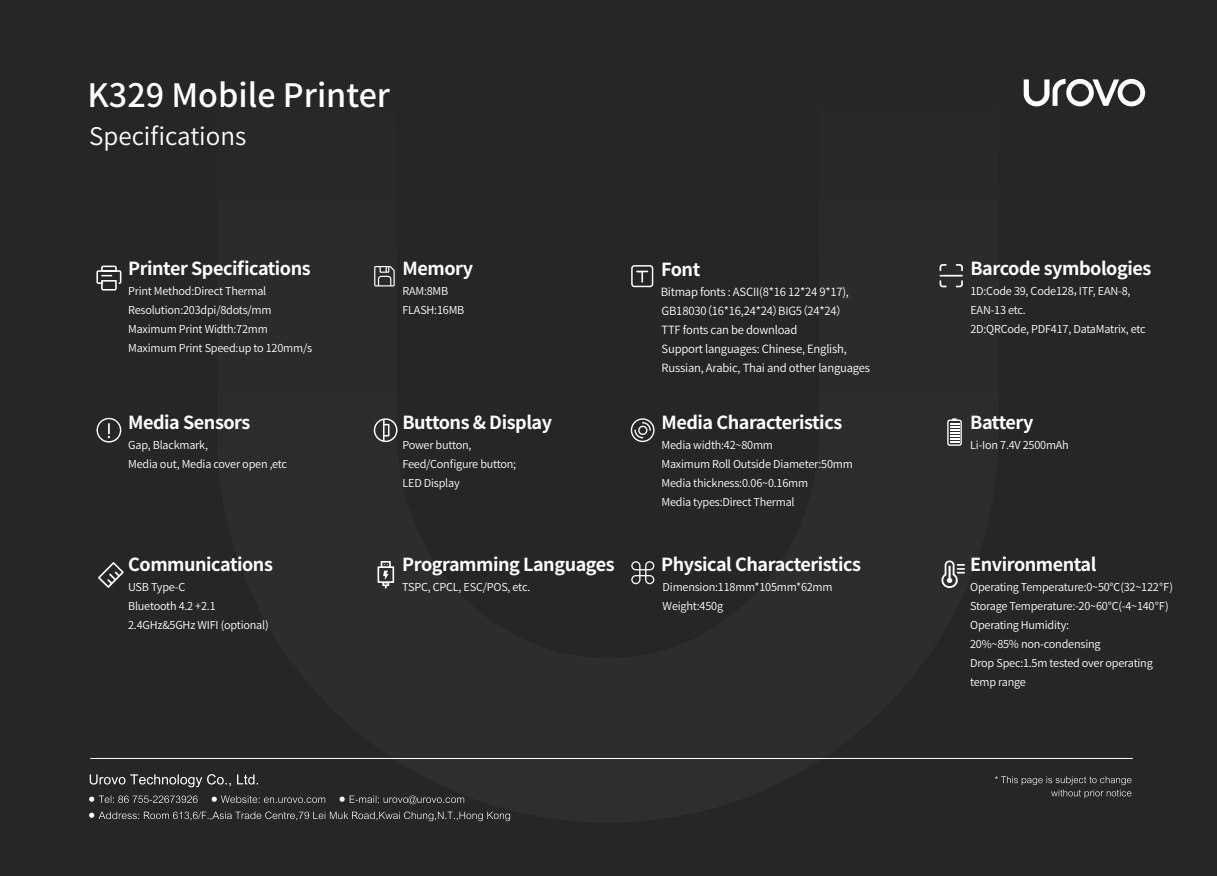
<style>
.page{position:relative;width:1217px;height:876px;background:#fff}
.page>*{position:absolute;margin:0;border:0;box-sizing:border-box;transform-origin:0 0}
.t1{font:500 32.25px "Source Han Sans CN";color:#fff}
.t2{font:24.15px "Source Han Sans CN";color:#fff}
.t3{font:700 18px "Source Han Sans CN";letter-spacing:-.025em;color:#fff}
.t4{font:11.4px/19px "Source Han Sans CN";letter-spacing:-.02em;color:#fff}
.t5{font:10.95px/19px "Source Han Sans CN";letter-spacing:-.02em;color:#fff}
</style>
<div class="page">
<div style="left:0;top:0;width:1216px;height:876px;background:#262626"></div>
<svg style="left:1023px;top:79px;width:121px;height:27px"></svg>
<svg style="left:98px;top:562px;width:26px;height:26px"></svg>
<svg style="left:96px;top:266px;width:25px;height:25px"></svg>
<svg style="left:377px;top:561px;width:17px;height:27px"></svg>
<svg style="left:947px;top:418px;width:14px;height:28px"></svg>
<svg style="left:374px;top:266px;width:20px;height:20px"></svg>
<svg style="left:631px;top:265px;width:22px;height:22px"></svg>
<svg style="left:939px;top:264px;width:23px;height:23px"></svg>
<svg style="left:96px;top:418px;width:25px;height:25px"></svg>
<svg style="left:374px;top:418px;width:23px;height:24px"></svg>
<svg style="left:630px;top:418px;width:24px;height:24px"></svg>
<svg style="left:631px;top:561px;width:23px;height:23px"></svg>
<svg style="left:941px;top:560px;width:23px;height:28px"></svg>
<hr style="left:90px;top:758px;width:1042px;height:1px;background:#fff">
<svg style="left:995px;top:776px;width:136px;height:22px"></svg>
<svg style="left:90px;top:774px;width:168px;height:13px"></svg>
<svg style="left:89px;top:795px;width:108px;height:8px"></svg>
<svg style="left:212px;top:795px;width:252px;height:9px"></svg>
<svg style="left:89px;top:811px;width:421px;height:10px"></svg>
<h1 class="t1" style="left:87px;top:77px;width:304px">K329 Mobile Printer</h1>
<h2 class="t2" style="left:89px;top:123px;width:159px">Specifications</h2>
<h3 class="t3" style="left:128px;top:258px;width:184px">Printer Specifications</h3>
<p class="t5" style="left:128px;top:282px;width:185px">Print Method:Direct Thermal<br>Resolution:203dpi/8dots/mm<br>Maximum Print Width:72mm<br>Maximum Print Speed:up to 120mm/s</p>
<h3 class="t3" style="left:128px;top:413px;width:124px">Media Sensors</h3>
<p class="t5" style="left:128px;top:436px;width:160px">Gap, Blackmark,<br>Media out, Media cover open ,etc</p>
<h3 class="t3" style="left:128px;top:554px;width:146px">Communications</h3>
<p class="t5" style="left:128px;top:577px;width:142px">USB Type-C<br>Bluetooth 4.2 +2.1<br>2.4GHz&amp;5GHz WIFI (optional)</p>
<h3 class="t3" style="left:402px;top:258px;width:72px">Memory</h3>
<p class="t5" style="left:402px;top:282px;width:63px">RAM:8MB<br>FLASH:16MB</p>
<h3 class="t3" style="left:402px;top:412px;width:151px">Buttons &amp; Display</h3>
<p class="t5" style="left:402px;top:436px;width:115px">Power button,<br>Feed/Configure button;<br>LED Display</p>
<h3 class="t3" style="left:402px;top:554px;width:214px">Programming Languages</h3>
<p class="t5" style="left:402px;top:577px;width:129px">TSPC, CPCL, ESC/POS, etc.</p>
<h3 class="t3" style="left:660px;top:259px;width:41px">Font</h3>
<p class="t4" style="left:660px;top:282px;width:211px">Bitmap fonts : ASCII(8*16 12*24 9*17), GB18030（16*16,24*24）BIG5（24*24）<br>TTF fonts can be download<br>Support languages: Chinese, English, Russian, Arabic, Thai and other languages</p>
<h3 class="t3" style="left:661px;top:413px;width:182px">Media Characteristics</h3>
<p class="t5" style="left:661px;top:436px;width:193px">Media width:42~80mm<br>Maximum Roll Outside Diameter:50mm<br>Media thickness:0.06~0.16mm<br>Media types:Direct Thermal</p>
<h3 class="t3" style="left:661px;top:554px;width:201px">Physical Characteristics</h3>
<p class="t5" style="left:662px;top:578px;width:171px">Dimension:118mm*105mm*62mm<br>Weight:450g</p>
<h3 class="t3" style="left:970px;top:258px;width:182px">Barcode symbologies</h3>
<p class="t5" style="left:970px;top:282px;width:177px">1D:Code 39, Code128，ITF, EAN-8,<br>EAN-13 etc.<br>2D:QRCode, PDF417, DataMatrix, etc</p>
<h3 class="t3" style="left:970px;top:412px;width:65px">Battery</h3>
<p class="t5" style="left:970px;top:436px;width:100px">Li-Ion 7.4V 2500mAh</p>
<h3 class="t3" style="left:969px;top:554px;width:128px">Environmental</h3>
<p class="t5" style="left:969px;top:578px;width:204px">Operating Temperature:0~50℃(32~122℉)<br>Storage Temperature:-20~60℃(-4~140℉)<br>Operating Humidity:<br>20%~85% non-condensing<br>Drop Spec:1.5m tested over operating temp range</p>
</div>
